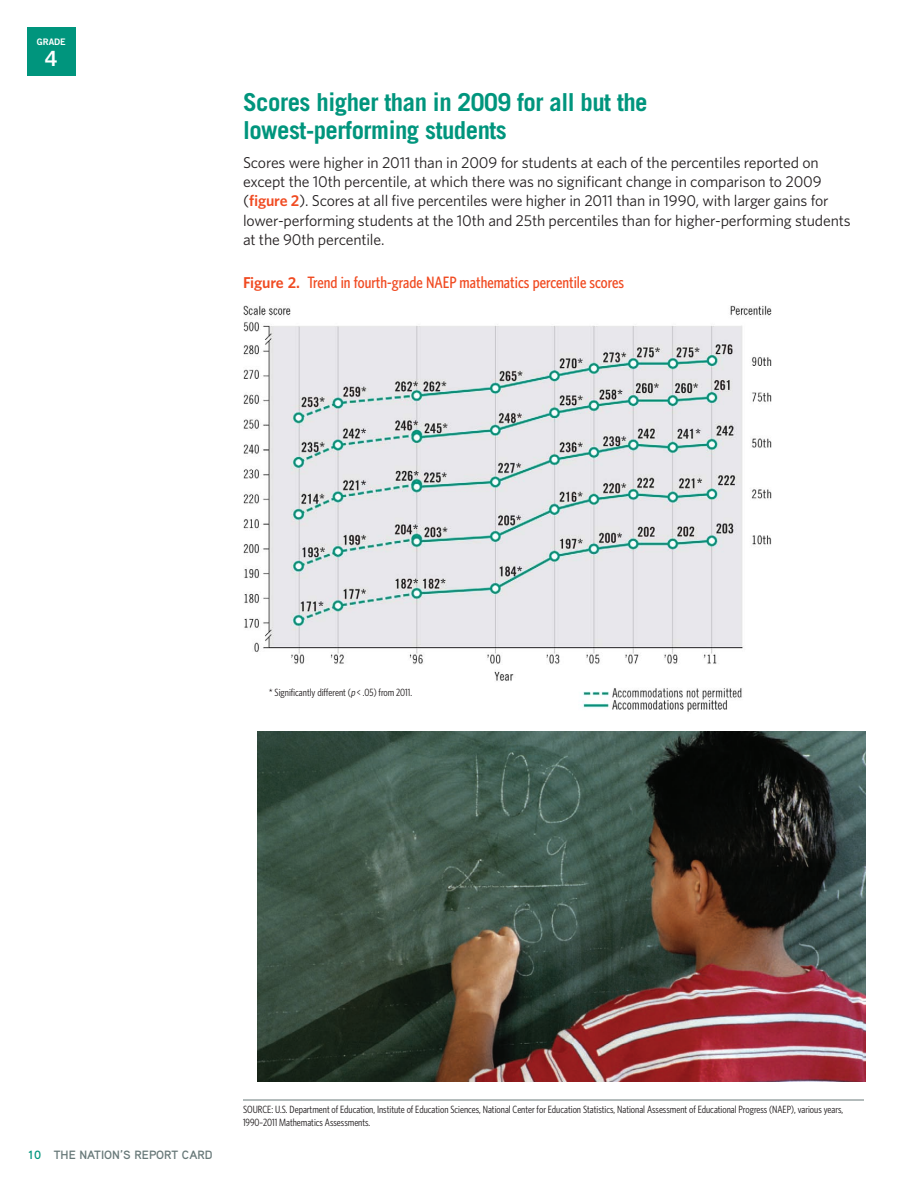
<style>
.page{position:relative;width:918px;height:1188px;background:#fff}
.page>*{position:absolute;margin:0;border:0;box-sizing:border-box;transform-origin:0 0}
.t1{font:700 24.75px/27.8px "Trade Gothic LT Std";letter-spacing:-.02em;color:#00957d}
.t2{font:21px "Trade Gothic LT Std Bd 2";color:#fff}
.t3{font:500 16.5px "Whitney Condensed";color:#f04b22}
.t4{font:15.75px/19px "Whitney";letter-spacing:-.01em;color:#231f20}
.t5{font:700 12px "Aaux Pro OT";color:#687979}
.t6{font:10.5px/12.8px "Whitney Condensed";color:#231f20}
.t7{font:9px "Trade Gothic LT Std Bd 2";letter-spacing:-.01em;color:#fff}
.s1{font-weight:600;color:#f04b22}
.s2{font-family:"Whitney";font-weight:600;font-size:15.75px}
.s3{font-size:13.5px}
.s4{font-style:italic}
.s5{color:#00957d}
</style>
<div class="page">
<hr style="left:243px;top:1100px;width:621px;height:1px;background:#687979">
<img style="left:583px;top:688px;width:159px;height:24px">
<img style="left:257px;top:731px;width:609px;height:351px">
<div style="left:27px;top:27px;width:49px;height:49px;background:#00957d"></div>
<img style="left:243px;top:305px;width:529px;height:376px">
<p class="t7" style="left:37px;top:36px;width:30px">GRADE</p>
<h2 class="t2" style="left:45px;top:45px;width:14px">4</h2>
<h3 class="t1" style="left:243px;top:88px;width:406px">Scores higher than in 2009 for all but the lowest-performing students</h3>
<p class="t4" style="left:243px;top:153px;width:609px">Scores were higher in 2011 than in 2009 for students at each of the percentiles reported on except the 10th percentile, at which there was no significant change in comparison to 2009 (<span class="s1">figure 2</span>). Scores at all five percentiles were higher in 2011 than in 1990, with larger gains for lower-performing students at the 10th and 25th percentiles than for higher-performing students at the 90th percentile.</p>
<p class="t3" style="left:243px;top:272px;width:383px"><span class="s2">Figure 2.</span> Trend in fourth-grade NAEP mathematics percentile scores</p>
<p class="t6" style="left:269px;top:686px;width:145px"><span class="s3">*</span> Significantly different (<span class="s4">p</span> &lt; .05) from 2011.</p>
<p class="t5" style="left:28px;top:1147px;width:186px"><span class="s5">10</span> THE NATION’S REPORT CARD</p>
<p class="t6" style="left:243px;top:1103px;width:602px">SOURCE: U.S. Department of Education, Institute of Education Sciences, National Center for Education Statistics, National Assessment of Educational Progress (NAEP), various years,<br>1990–2011 Mathematics Assessments.</p>
</div>
